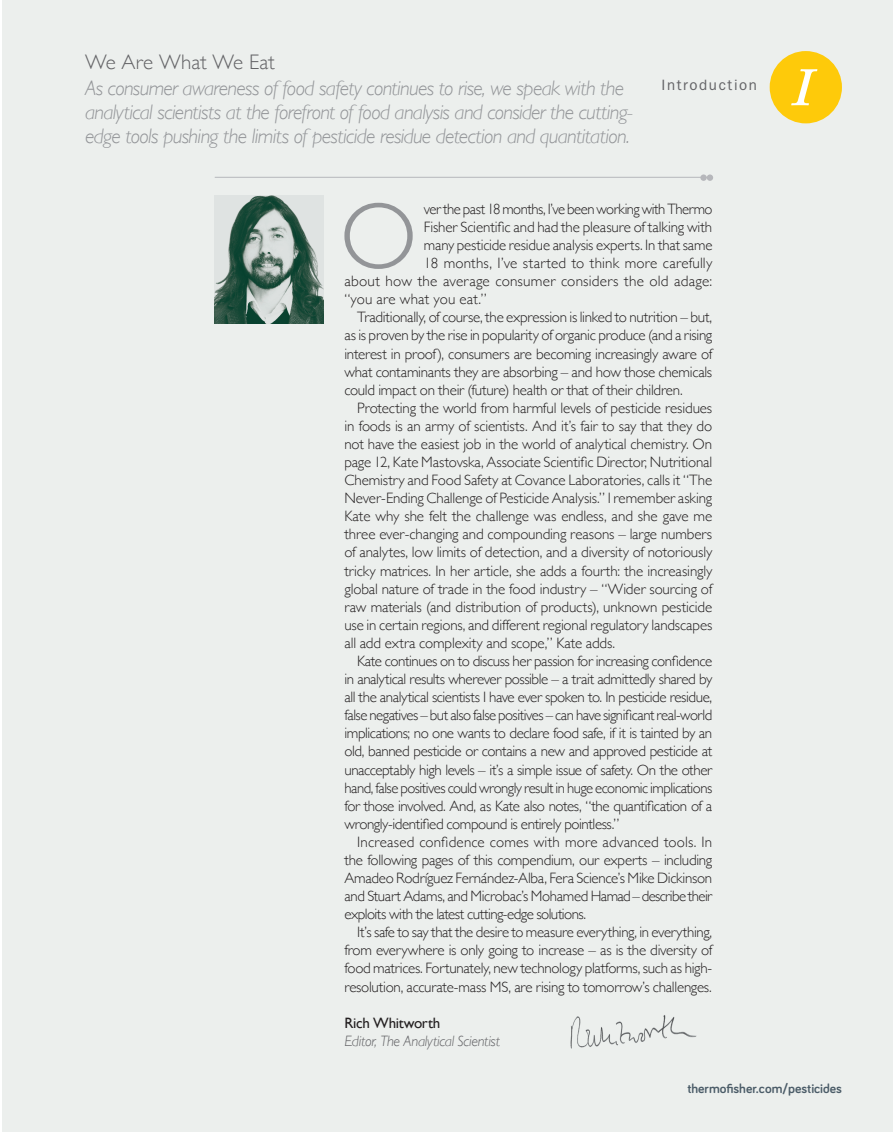
<style>
.page{position:relative;width:893px;height:1132px;background:#fff}
.page>*{position:absolute;margin:0;border:0;box-sizing:border-box;transform-origin:0 0}
.t1{font:300 94.5px "Gill Sans";color:#939598}
.t2{font:italic 300 21px/24px "Gill Sans";letter-spacing:-.03em;color:#939598}
.t3{font:300 21px "Gill Sans";letter-spacing:.005em;color:#636366}
.t4{font:300 15px "Gill Sans";letter-spacing:-.015em;color:#231f20}
.t5{font:300 15px "Gill Sans";letter-spacing:.01em;color:#231f20}
.t6{font:300 15px "Gill Sans";letter-spacing:-.035em;color:#231f20}
.t7{font:300 15px "Gill Sans";letter-spacing:.015em;color:#231f20}
.t8{font:300 15px "Gill Sans";letter-spacing:-.04em;color:#231f20}
.t9{font:italic 300 15px "Gill Sans";letter-spacing:-.02em;color:#636366}
.t10{font:15px "Gill Sans";letter-spacing:-.02em;color:#231f20}
.t11{font:15px "ITC Franklin Gothic Std";letter-spacing:.105em;color:#636366}
.t12{font:700 13.5px "Bariol";color:#4b5c68}
</style>
<div class="page">
<div style="left:2px;top:0;width:891px;height:1131px;background:#ecefed"></div>
<div style="left:770px;top:51px;width:72px;height:72px;background:#feca0a;border-radius:50%"></div>
<hr style="left:215px;top:177px;width:497px;height:1px;background:#b6b7bb">
<div style="left:700px;top:174px;width:7px;height:7px;background:#b6b7bb;border-radius:50%"></div>
<div style="left:707px;top:174px;width:6px;height:7px;background:#b6b7bb;border-radius:50%"></div>
<img style="left:215px;top:196px;width:108px;height:127px">
<img style="left:570px;top:1015px;width:127px;height:34px">
<svg style="left:791px;top:69px;width:26px;height:36px"></svg>
<h2 class="t3" style="left:85px;top:46px;width:191px">We Are What We Eat</h2>
<h2 class="t2" style="left:85px;top:76px;width:549px">As consumer awareness of food safety continues to rise, we speak with the analytical scientists at the forefront of food analysis and consider the cutting&shy;edge tools pushing the limits of pesticide residue detection and quantitation.</h2>
<p class="t11" style="left:662px;top:76px;width:97px">Introduction</p>
<h1 class="t1" style="left:340px;top:162px;width:79px">O</h1>
<p class="t4" style="left:424px;top:197px;width:290px">ver the past 18 months, I’ve been working with Thermo</p>
<p class="t4" style="left:424px;top:215px;width:290px">Fisher Scientific and had the pleasure of talking with</p>
<p class="t4" style="left:424px;top:233px;width:290px">many pesticide residue analysis experts. In that same</p>
<p class="t5" style="left:424px;top:251px;width:290px">18 months, I’ve started to think more carefully</p>
<p class="t7" style="left:344px;top:269px;width:369px">about how the average consumer considers the old adage:</p>
<p class="t5" style="left:344px;top:287px;width:144px">“you are what you eat.”</p>
<p class="t4" style="left:357px;top:305px;width:357px">Traditionally, of course, the expression is linked to nutrition – but,</p>
<p class="t4" style="left:344px;top:323px;width:369px">as is proven by the rise in popularity of organic produce (and a rising</p>
<p class="t4" style="left:344px;top:341px;width:369px">interest in proof), consumers are becoming increasingly aware of</p>
<p class="t4" style="left:344px;top:360px;width:369px">what contaminants they are absorbing – and how those chemicals</p>
<p class="t4" style="left:344px;top:378px;width:340px">could impact on their (future) health or that of their children.</p>
<p class="t4" style="left:357px;top:396px;width:357px">Protecting the world from harmful levels of pesticide residues</p>
<p class="t4" style="left:344px;top:414px;width:369px">in foods is an army of scientists. And it’s fair to say that they do</p>
<p class="t4" style="left:344px;top:432px;width:369px">not have the easiest job in the world of analytical chemistry. On</p>
<p class="t4" style="left:344px;top:450px;width:369px">page 12, Kate Mastovska, Associate Scientific Director, Nutritional</p>
<p class="t4" style="left:344px;top:468px;width:369px">Chemistry and Food Safety at Covance Laboratories, calls it “The</p>
<p class="t4" style="left:344px;top:486px;width:369px">Never-Ending Challenge of Pesticide Analysis.” I remember asking</p>
<p class="t4" style="left:344px;top:504px;width:369px">Kate why she felt the challenge was endless, and she gave me</p>
<p class="t4" style="left:344px;top:522px;width:369px">three ever-changing and compounding reasons – large numbers</p>
<p class="t4" style="left:344px;top:540px;width:369px">of analytes, low limits of detection, and a diversity of notoriously</p>
<p class="t4" style="left:344px;top:558px;width:369px">tricky matrices. In her article, she adds a fourth: the increasingly</p>
<p class="t4" style="left:344px;top:576px;width:369px">global nature of trade in the food industry – “Wider sourcing of</p>
<p class="t4" style="left:344px;top:594px;width:369px">raw materials (and distribution of products), unknown pesticide</p>
<p class="t4" style="left:344px;top:613px;width:369px">use in certain regions, and different regional regulatory landscapes</p>
<p class="t4" style="left:344px;top:631px;width:272px">all add extra complexity and scope,” Kate adds.</p>
<p class="t4" style="left:357px;top:649px;width:357px">Kate continues on to discuss her passion for increasing confidence</p>
<p class="t4" style="left:344px;top:667px;width:369px">in analytical results wherever possible – a trait admittedly shared by</p>
<p class="t4" style="left:344px;top:685px;width:369px">all the analytical scientists I have ever spoken to. In pesticide residue,</p>
<p class="t4" style="left:344px;top:703px;width:369px">false negatives – but also false positives – can have significant real-world</p>
<p class="t4" style="left:344px;top:721px;width:369px">implications; no one wants to declare food safe, if it is tainted by an</p>
<p class="t4" style="left:344px;top:739px;width:369px">old, banned pesticide or contains a new and approved pesticide at</p>
<p class="t4" style="left:344px;top:757px;width:369px">unacceptably high levels – it’s a simple issue of safety. On the other</p>
<p class="t6" style="left:344px;top:775px;width:369px">hand, false positives could wrongly result in huge economic implications</p>
<p class="t4" style="left:344px;top:793px;width:369px">for those involved. And, as Kate also notes, “the quantification of a</p>
<p class="t4" style="left:344px;top:811px;width:277px">wrongly-identified compound is entirely pointless.”</p>
<p class="t5" style="left:357px;top:829px;width:357px">Increased confidence comes with more advanced tools. In</p>
<p class="t4" style="left:344px;top:847px;width:369px">the following pages of this compendium, our experts – including</p>
<p class="t4" style="left:344px;top:866px;width:369px">Amadeo Rodríguez Fernández-Alba, Fera Science’s Mike Dickinson</p>
<p class="t4" style="left:344px;top:884px;width:369px">and Stuart Adams, and Microbac’s Mohamed Hamad – describe their</p>
<p class="t8" style="left:344px;top:902px;width:243px">exploits with the latest cutting-edge solutions.</p>
<p class="t4" style="left:357px;top:920px;width:356px">It’s safe to say that the desire to measure everything, in everything,</p>
<p class="t4" style="left:344px;top:938px;width:369px">from everywhere is only going to increase – as is the diversity of</p>
<p class="t4" style="left:344px;top:956px;width:369px">food matrices. Fortunately, new technology platforms, such as high-</p>
<p class="t4" style="left:344px;top:974px;width:369px">resolution, accurate-mass MS, are rising to tomorrow’s challenges.</p>
<p class="t10" style="left:344px;top:1013px;width:97px">Rich Whitworth</p>
<p class="t9" style="left:344px;top:1031px;width:157px">Editor, The Analytical Scientist</p>
<p class="t12" style="left:687px;top:1078px;width:156px">thermofisher.com/pesticides</p>
</div>
